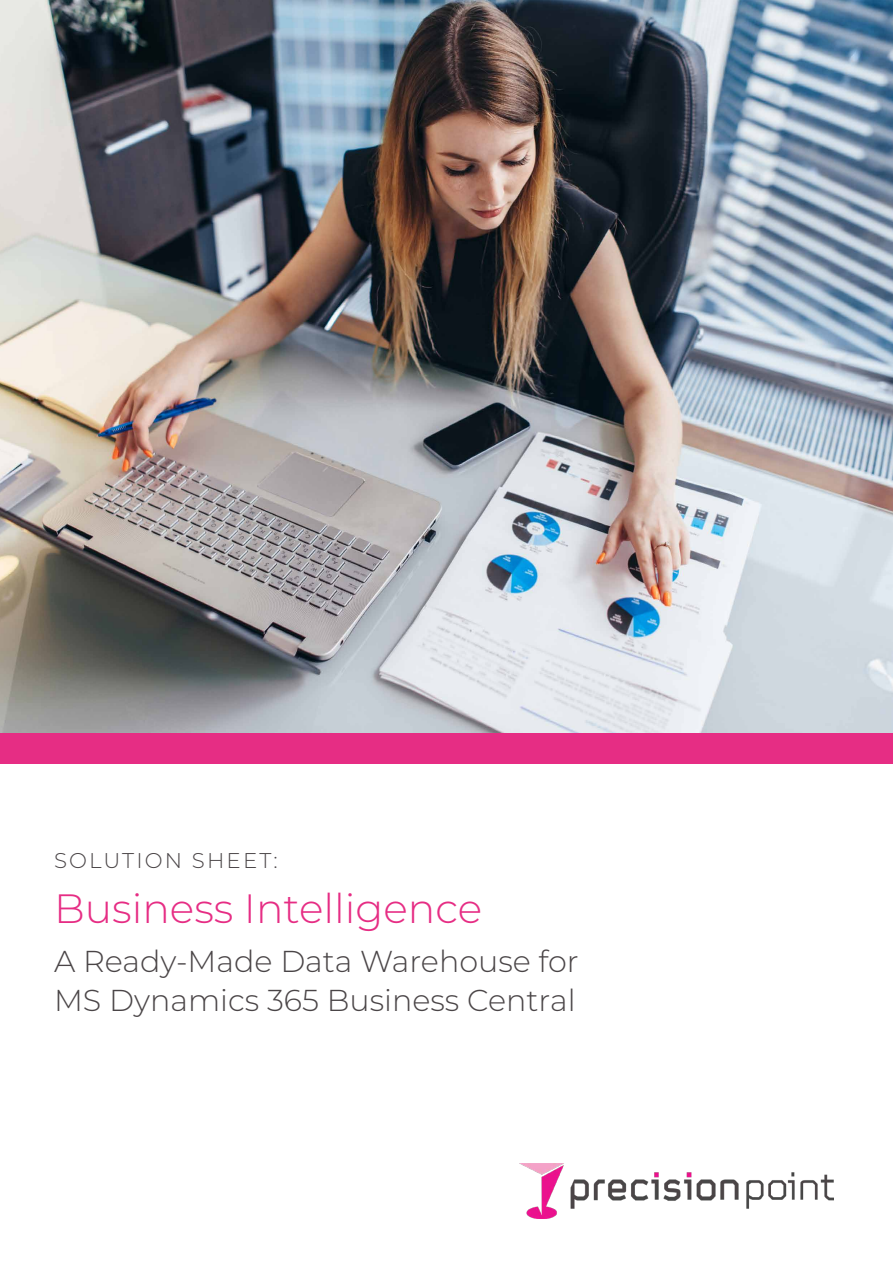
<style>
.page{position:relative;width:893px;height:1263px;background:#fff}
.page>*{position:absolute;margin:0;border:0;box-sizing:border-box;transform-origin:0 0}
.t1{font:300 40.95px "Montserrat";color:#e62d84}
.t2{font:300 30.3px/39.2px "Montserrat";color:#4a4547}
.t3{font:300 21.3px "Montserrat";letter-spacing:.1em;color:#4a4547}
</style>
<div class="page">
<img style="left:520px;top:1164px;width:314px;height:55px">
<img style="left:0;top:0;width:893px;height:733px">
<div style="left:0;top:733px;width:893px;height:31px;background:#e62d84"></div>
<p class="t3" style="left:54px;top:846px;width:225px">SOLUTION SHEET:</p>
<h1 class="t1" style="left:54px;top:880px;width:430px">Business Intelligence</h1>
<p class="t2" style="left:54px;top:941px;width:526px">A Ready-Made Data Warehouse for<br>MS Dynamics 365 Business Central</p>
</div>
